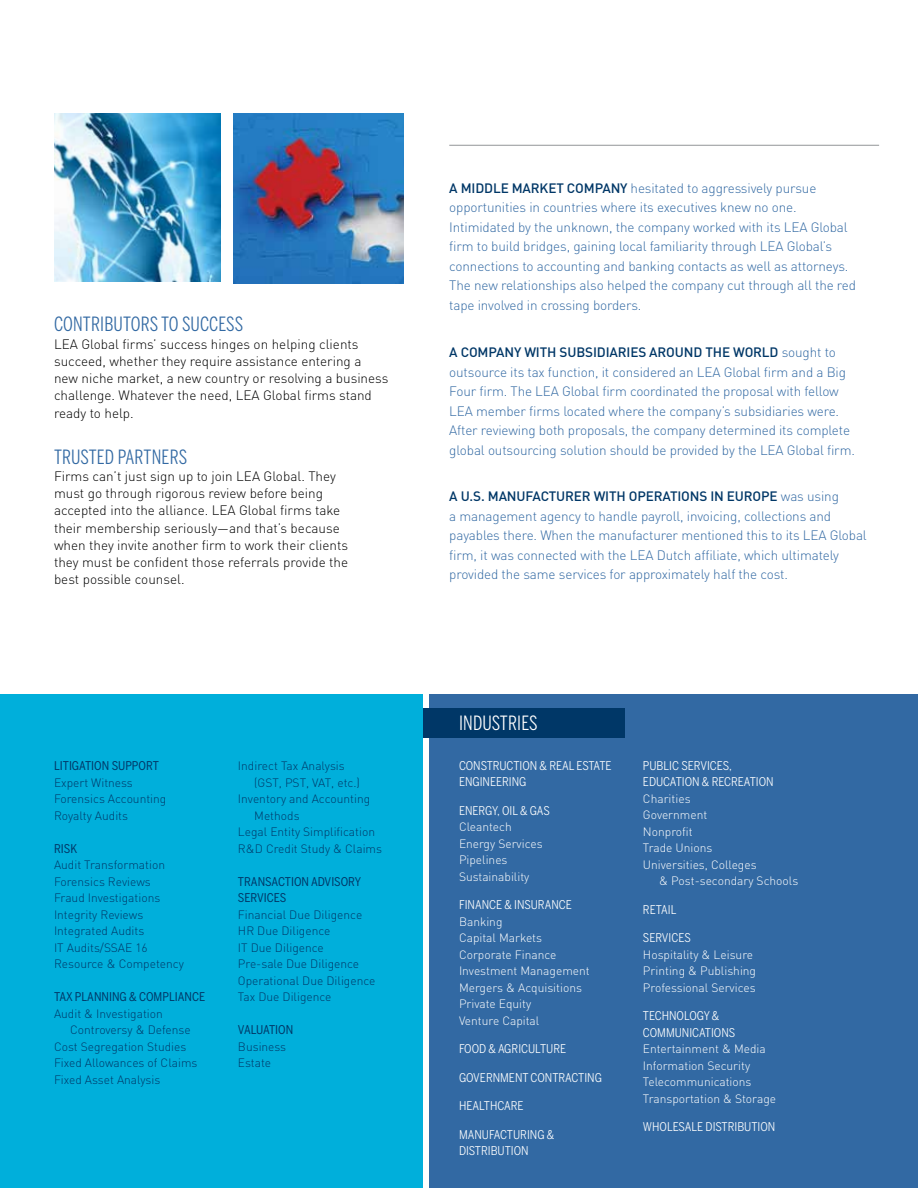
<style>
.page{position:relative;width:918px;height:1188px;background:#fff}
.page>*{position:absolute;margin:0;border:0;box-sizing:border-box;transform-origin:0 0}
.t1{font:19.5px "Benton Sans Comp";letter-spacing:.005em;color:#3269a3}
.t2{font:19.5px "Benton Sans Comp";color:#fff}
.t3{font:300 13.5px/19.5px "DIN";letter-spacing:-.01em;color:#3269a3}
.t4{font:300 13.5px/17.2px "DIN";color:#000}
.t5{font:300 12px/16.5px "DIN";color:#003767}
.t6{font:300 12px/16.5px "DIN";color:#fff}
.t7{font:12px/16.5px "Benton Sans Cond";color:#fff}
.t8{font:12px/16.5px "Benton Sans Cond";color:#003767}
.s1{font-weight:500;color:#003767}
</style>
<div class="page">
<div style="left:430px;top:694px;width:488px;height:494px;background:#3269a3"></div>
<div style="left:360px;top:709px;width:265px;height:29px;background:#003767"></div>
<img style="left:54px;top:113px;width:166px;height:169px">
<hr style="left:449px;top:145px;width:430px;height:1px;background:#939598">
<div style="left:0;top:694px;width:422px;height:494px;background:#00afdb"></div>
<img style="left:233px;top:113px;width:171px;height:171px">
<h1 class="t1" style="left:54px;top:313px;width:191px">CONTRIBUTORS TO SUCCESS</h1>
<p class="t4" style="left:54px;top:335px;width:336px">LEA Global firms’ success hinges on helping clients succeed, whether they require assistance entering a new niche market, a new country or resolving a business challenge. Whatever the need, LEA Global firms stand ready to help.</p>
<h1 class="t1" style="left:54px;top:445px;width:135px">TRUSTED PARTNERS</h1>
<p class="t4" style="left:54px;top:467px;width:296px">Firms can’t just sign up to join LEA Global. They must go through rigorous review before being accepted into the alliance. LEA Global firms take their membership seriously—and that’s because when they invite another firm to work their clients they must be confident those referrals provide the best possible counsel.</p>
<p class="t8" style="left:54px;top:757px;width:107px">LITIGATION SUPPORT</p>
<p class="t5" style="left:54px;top:774px;width:114px">Expert Witness<br>Forensics Accounting<br>Royalty Audits</p>
<p class="t8" style="left:54px;top:840px;width:25px">RISK</p>
<p class="t5" style="left:54px;top:856px;width:131px">Audit Transformation<br>Forensics Reviews<br>Fraud Investigations<br>Integrity Reviews<br>Integrated Audits<br>IT Audits/SSAE 16<br>Resource &amp; Competency</p>
<p class="t8" style="left:54px;top:988px;width:153px">TAX PLANNING &amp; COMPLIANCE</p>
<p class="t5" style="left:54px;top:1005px;width:110px">Audit &amp; Investigation</p>
<p class="t5" style="left:70px;top:1021px;width:122px">Controversy &amp; Defense</p>
<p class="t5" style="left:54px;top:1038px;width:134px">Cost Segregation Studies</p>
<p class="t5" style="left:54px;top:1054px;width:145px">Fixed Allowances of Claims</p>
<p class="t5" style="left:54px;top:1071px;width:108px">Fixed Asset Analysis</p>
<p class="t5" style="left:238px;top:757px;width:108px">Indirect Tax Analysis</p>
<p class="t5" style="left:254px;top:774px;width:107px">(GST, PST, VAT, etc.)</p>
<p class="t5" style="left:238px;top:790px;width:134px">Inventory and Accounting</p>
<p class="t5" style="left:254px;top:807px;width:47px">Methods</p>
<p class="t5" style="left:238px;top:823px;width:139px">Legal Entity Simplification</p>
<p class="t5" style="left:238px;top:840px;width:146px">R&amp;D Credit Study &amp; Claims</p>
<p class="t8" style="left:238px;top:873px;width:125px">TRANSACTION ADVISORY<br>SERVICES</p>
<p class="t5" style="left:238px;top:906px;width:139px">Financial Due Diligence<br>HR Due Diligence<br>IT Due Diligence<br>Pre-sale Due Diligence<br>Operational Due Diligence<br>Tax Due Diligence</p>
<p class="t8" style="left:238px;top:1021px;width:57px">VALUATION</p>
<p class="t5" style="left:238px;top:1038px;width:50px">Business<br>Estate</p>
<p class="t3" style="left:449px;top:178px;width:408px"><span class="s1">A MIDDLE MARKET COMPANY</span> hesitated to aggressively pursue opportunities in countries where its executives knew no one.<br>Intimidated by the unknown, the company worked with its LEA Global firm to build bridges, gaining local familiarity through LEA Global’s connections to accounting and banking contacts as well as attorneys.<br>The new relationships also helped the company cut through all the red tape involved in crossing borders.</p>
<p class="t3" style="left:449px;top:343px;width:407px"><span class="s1">A COMPANY WITH SUBSIDIARIES AROUND THE WORLD</span> sought to outsource its tax function, it considered an LEA Global firm and a Big Four firm. The LEA Global firm coordinated the proposal with fellow LEA member firms located where the company’s subsidiaries were.<br>After reviewing both proposals, the company determined its complete global outsourcing solution should be provided by the LEA Global firm.</p>
<p class="t3" style="left:449px;top:486px;width:419px"><span class="s1">A U.S. MANUFACTURER WITH OPERATIONS IN EUROPE</span> was using<br>a management agency to handle payroll, invoicing, collections and payables there. When the manufacturer mentioned this to its LEA Global firm, it was connected with the LEA Dutch affiliate, which ultimately provided the same services for approximately half the cost.</p>
<h1 class="t2" style="left:459px;top:712px;width:9px">INDUSTRI</h1>
<h1 class="t2" style="left:521px;top:712px;width:17px">ES</h1>
<p class="t7" style="left:459px;top:757px;width:154px">CONSTRUCTION &amp; REAL ESTATE<br>ENGINEERING</p>
<p class="t7" style="left:459px;top:802px;width:92px">ENERGY, OIL &amp; GAS</p>
<p class="t6" style="left:459px;top:819px;width:85px">Cleantech<br>Energy Services<br>Pipelines<br>Sustainability</p>
<p class="t7" style="left:459px;top:897px;width:114px">FINANCE &amp; I NSURANCE</p>
<p class="t6" style="left:459px;top:913px;width:132px">Banking<br>Capital Markets<br>Corporate Finance<br>Investment Management<br>Mergers &amp; Acquisitions<br>Private Equity<br>Venture Capital</p>
<p class="t7" style="left:459px;top:1041px;width:109px">FOOD &amp; AGRICULTURE</p>
<p class="t7" style="left:459px;top:1069px;width:145px">GOVERNMENT CONTRACTING</p>
<p class="t7" style="left:459px;top:1098px;width:66px">HEALTHCARE</p>
<p class="t7" style="left:459px;top:1126px;width:97px">MANUFACTURING &amp;<br>DISTRIBUTION</p>
<p class="t7" style="left:643px;top:757px;width:132px">PUBLIC SERVICES,<br>EDUCATION &amp; RECREATION</p>
<p class="t6" style="left:643px;top:790px;width:49px">Charities</p>
<p class="t6" style="left:643px;top:807px;width:66px">Government</p>
<p class="t6" style="left:643px;top:823px;width:51px">Nonprofit</p>
<p class="t6" style="left:643px;top:840px;width:71px">Trade Unions</p>
<p class="t6" style="left:643px;top:856px;width:115px">Universities, Colleges</p>
<p class="t6" style="left:659px;top:873px;width:141px">&amp; Post-secondary Schools</p>
<p class="t7" style="left:643px;top:901px;width:35px">RETAIL</p>
<p class="t7" style="left:643px;top:930px;width:49px">SERVICES</p>
<p class="t6" style="left:643px;top:946px;width:115px">Hospitality &amp; Leisure<br>Printing &amp; Publishing<br>Professional Services</p>
<p class="t7" style="left:643px;top:1008px;width:94px">TECH NOLOGY &amp;<br>COMMUNICATIONS</p>
<p class="t6" style="left:643px;top:1041px;width:135px">Entertainment &amp; Media<br>Information Security<br>Telecommunications<br>Transportation &amp; Storage</p>
<p class="t7" style="left:643px;top:1119px;width:134px">WHOLESALE DISTRIBUTION</p>
</div>
